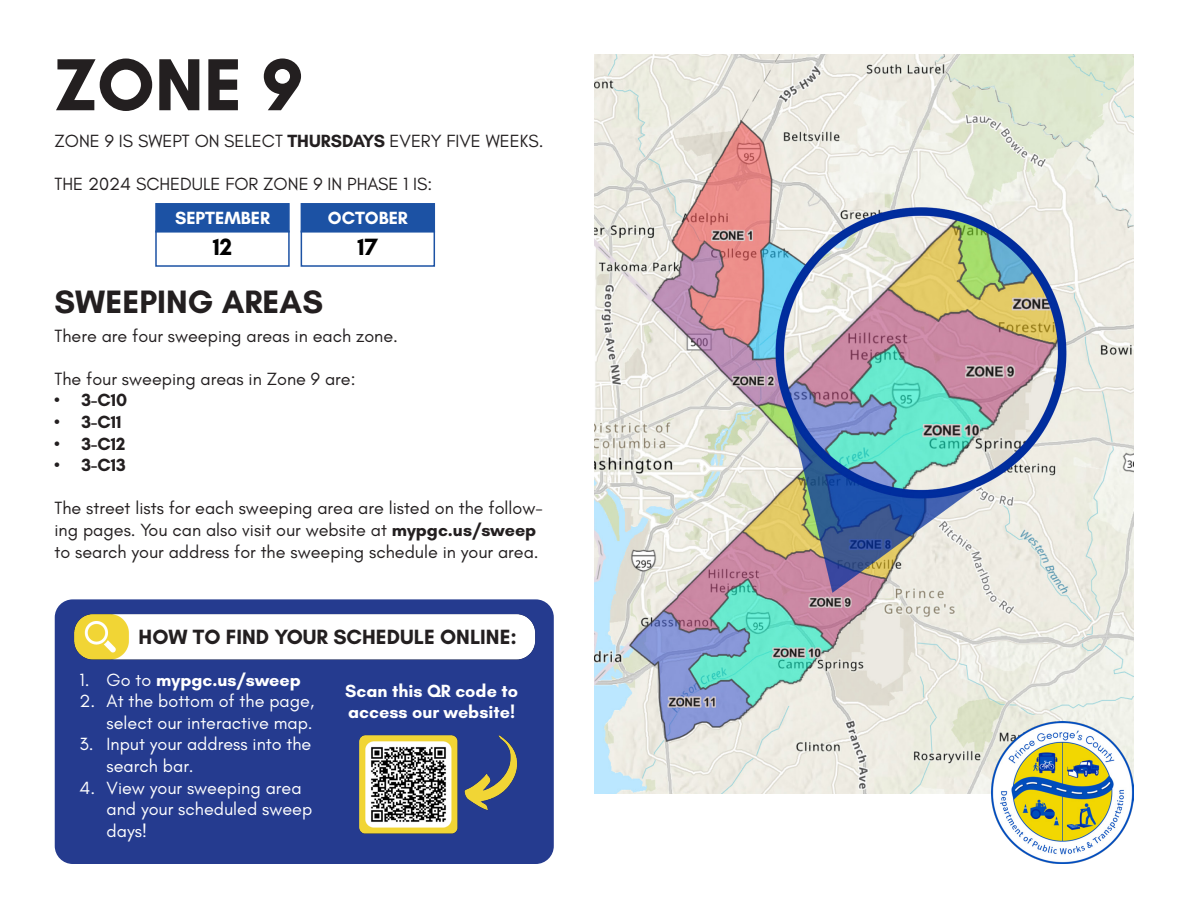
<style>
.page{position:relative;width:1188px;height:918px;background:#fff}
.page>*{position:absolute;margin:0;border:0;box-sizing:border-box;transform-origin:0 0}
.Main_Headings{font:700 75px "Glacial Indifference";color:#231f20}
.Zone_Area_Headings{font:700 33px "Glacial Indifference";color:#231f20}
.Dates{font:700 24px "Glacial Indifference";color:#000}
.Date_Headings{font:700 21px "Glacial Indifference";color:#231f20}
.Zone_Body_Text{font:18px/21.6px "Glacial Indifference";color:#231f20}
.t1{font:18px/21.6px "Glacial Indifference";color:#fff}
.Date_Headings-2{font:700 18px/21.6px "Glacial Indifference";color:#fff}
.t2{font:700 18px "Glacial Indifference";color:#231f20}
.s1{font-weight:700}
.s2{font-weight:400}
</style>
<div class="page">
<div style="left:55px;top:599px;width:499px;height:265px;background:#253b8f;border-radius:18px"></div>
<img style="left:359px;top:735px;width:99px;height:99px">
<img style="left:464px;top:735px;width:54px;height:76px">
<img style="left:74px;top:614px;width:461px;height:46px">
<div style="left:155px;top:203px;width:135px;height:30px;background:#1c52a4"></div>
<div style="left:301px;top:203px;width:134px;height:30px;background:#1c52a4"></div>
<div style="left:155px;top:231px;width:135px;height:36px;border:2px solid #1c52a4"></div>
<div style="left:301px;top:231px;width:134px;height:36px;border:2px solid #1c52a4"></div>
<img style="left:594px;top:54px;width:540px;height:739px">
<img style="left:991px;top:721px;width:143px;height:143px">
<p class="Main_Headings" style="left:54px;top:38px;width:251px">ZONE 9</p>
<p class="Zone_Body_Text" style="left:55px;top:130px;width:490px">ZONE 9 IS SWEPT ON SELECT <span class="s1">THURSDAYS</span> EVERY FIVE WEEKS.</p>
<p class="Zone_Body_Text" style="left:55px;top:173px;width:379px">THE 2024 SCHEDULE FOR ZONE 9 IN PHASE 1 IS:</p>
<p class="Date_Headings-2" style="left:175px;top:207px;width:96px">SEPTEMBER</p>
<p class="Date_Headings-2" style="left:328px;top:207px;width:82px">OCTOBER</p>
<p class="Dates" style="left:213px;top:232px;width:21px">12</p>
<p class="Dates" style="left:358px;top:232px;width:22px">17</p>
<p class="Zone_Area_Headings" style="left:55px;top:281px;width:270px">SWEEPING AREAS</p>
<p class="Zone_Body_Text" style="left:55px;top:325px;width:345px">There are four sweeping areas in each zone.</p>
<p class="Zone_Body_Text" style="left:55px;top:368px;width:302px">The four sweeping areas in Zone 9 are:</p>
<p class="t2" style="left:55px;top:389px;width:74px">• 3-C10</p>
<p class="t2" style="left:55px;top:411px;width:68px">• 3-C11</p>
<p class="t2" style="left:55px;top:432px;width:72px">• 3-C12</p>
<p class="t2" style="left:55px;top:454px;width:73px">• 3-C13</p>
<p class="Zone_Body_Text" style="left:55px;top:498px;width:490px">The street lists for each sweeping area are listed on the follow&shy;ing pages. You can also visit our website at <span class="s1">mypgc.us/sweep </span>to search your address for the sweeping schedule in your area.</p>
<p class="Date_Headings" style="left:139px;top:624px;width:380px">HOW TO FIND YOUR SCHEDULE ONLINE:</p>
<p class="Date_Headings-2" style="left:80px;top:668px;width:223px"><span class="s2">1. Go to</span> mypgc.us/sweep</p>
<p class="t1" style="left:80px;top:691px;width:236px;text-align:right">2. At the bottom of the page, select our interactive map.</p>
<p class="t1" style="left:107px;top:734px;width:206px;text-indent:-27px">3. Input your address into the search bar.</p>
<p class="t1" style="left:107px;top:777px;width:207px;text-indent:-27px">4. View your sweeping area and your scheduled sweep days!</p>
<p class="Date_Headings-2" style="left:345px;top:679px;width:174px">Scan this QR code to access our website!</p>
</div>
